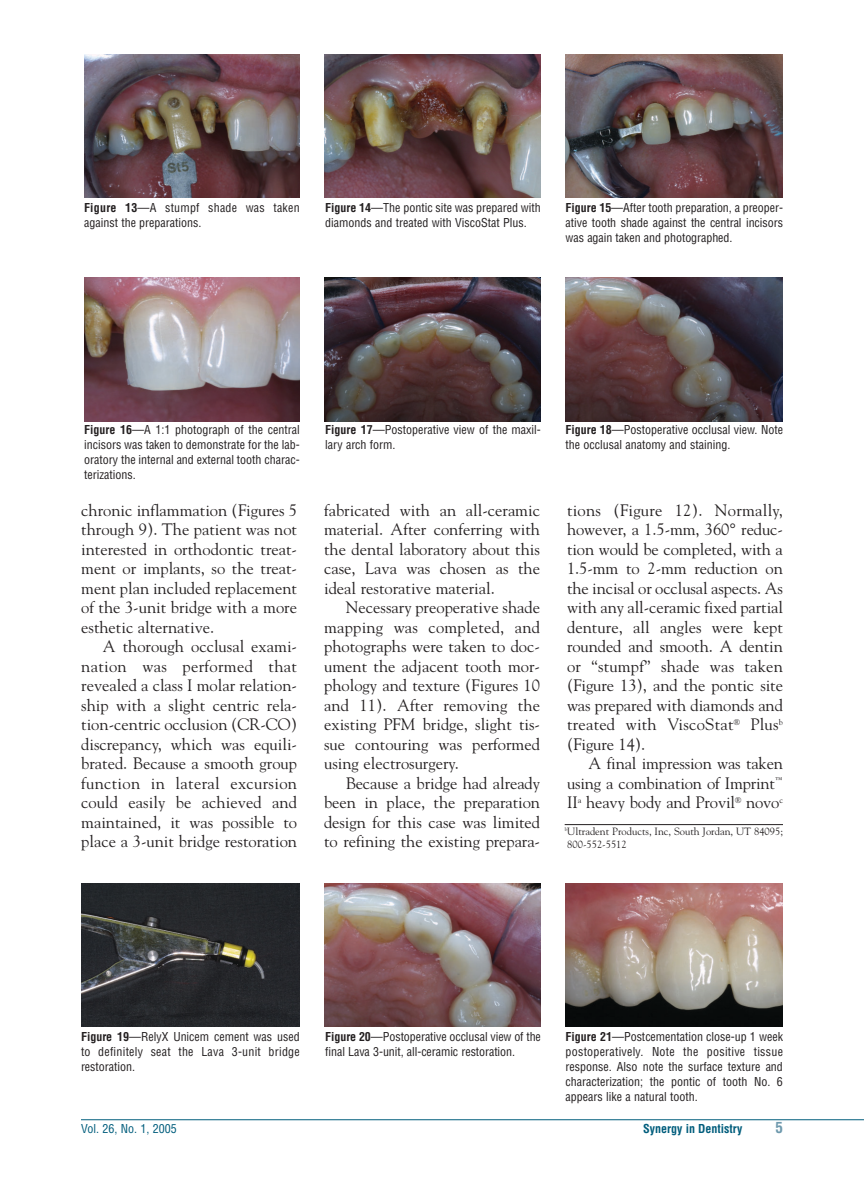
<style>
.page{position:relative;width:864px;height:1188px;background:#fff}
.page>*{position:absolute;margin:0;border:0;box-sizing:border-box;transform-origin:0 0}
.t1{font:16.5px/19.5px "Goudy";color:#231f20;text-align:justify}
.t2{font:700 condensed 15px "Helvetica";color:#6e99ad}
.t3{font:condensed 12px/15px "Helvetica";color:#231f20}
.t4{font:700 condensed 12px "Helvetica";color:#005d7c}
.t5{font:condensed 12px "Helvetica";color:#005d7c}
.t6{font:10.5px/12.6px "Goudy";color:#231f20}
.s1{font-weight:700}
</style>
<div class="page">
<img style="left:84px;top:54px;width:215px;height:143px">
<img style="left:324px;top:54px;width:217px;height:143px">
<img style="left:566px;top:54px;width:217px;height:143px">
<img style="left:84px;top:278px;width:215px;height:143px">
<img style="left:324px;top:278px;width:217px;height:143px">
<img style="left:566px;top:278px;width:217px;height:143px">
<img style="left:81px;top:883px;width:219px;height:143px">
<img style="left:566px;top:883px;width:217px;height:143px">
<img style="left:324px;top:883px;width:217px;height:143px">
<hr style="left:81px;top:1119px;width:783px;height:1px;background:#005d7c">
<hr style="left:565px;top:824px;width:218px;height:1px;background:#231f20">
<p class="t3" style="left:84px;top:201px;width:217px"><span class="s1">Figure 13</span>—A stumpf shade was taken against the preparations.</p>
<p class="t3" style="left:325px;top:201px;width:217px"><span class="s1">Figure 14</span>—The pontic site was prepared with diamonds and treated with ViscoStat Plus.</p>
<p class="t3" style="left:566px;top:201px;width:219px;text-align:justify"><span class="s1">Figure 15</span>—After tooth preparation, a preoper&shy;ative tooth shade against the central incisors was again taken and photographed.</p>
<p class="t3" style="left:84px;top:423px;width:217px;text-align:justify"><span class="s1">Figure 16</span>—A 1:1 photograph of the central incisors was taken to demonstrate for the lab&shy;oratory the internal and external tooth charac&shy;terizations.</p>
<p class="t3" style="left:325px;top:423px;width:217px"><span class="s1">Figure 17</span>—Postoperative view of the maxil&shy;lary arch form.</p>
<p class="t3" style="left:566px;top:423px;width:219px"><span class="s1">Figure 18</span>—Postoperative occlusal view. Note the occlusal anatomy and staining.</p>
<p class="t1" style="left:81px;top:502px;width:217px">chronic inflammation (Figures 5 through 9). The patient was not interested in orthodontic treat&shy;ment or implants, so the treat&shy;ment plan included replacement of the 3-unit bridge with a more esthetic alternative.</p>
<p class="t1" style="left:81px;top:638px;width:217px;text-indent:22px">A thorough occlusal exami&shy;nation was performed that revealed a class I molar relation&shy;ship with a slight centric rela&shy;tion-centric occlusion (CR-CO) discrepancy, which was equili&shy;brated. Because a smooth group function in lateral excursion could easily be achieved and maintained, it was possible to place a 3-unit bridge restoration</p>
<p class="t1" style="left:324px;top:502px;width:217px">fabricated with an all-ceramic material. After conferring with the dental laboratory about this case, Lava was chosen as the ideal restorative material.</p>
<p class="t1" style="left:324px;top:599px;width:217px;text-indent:22px">Necessary preoperative shade mapping was completed, and photographs were taken to doc&shy;ument the adjacent tooth mor&shy;phology and texture (Figures 10 and 11). After removing the existing PFM bridge, slight tis&shy;sue contouring was performed using electrosurgery.</p>
<p class="t1" style="left:324px;top:775px;width:217px;text-indent:22px">Because a bridge had already been in place, the preparation design for this case was limited to refining the existing prepara-</p>
<p class="t1" style="left:567px;top:502px;width:217px">tions (Figure 12). Normally, however, a 1.5-mm, 360° reduc&shy;tion would be completed, with a 1.5-mm to 2-mm reduction on the incisal or occlusal aspects. As with any all-ceramic fixed partial denture, all angles were kept rounded and smooth. A dentin or “stumpf” shade was taken (Figure 13), and the pontic site was prepared with diamonds and treated with ViscoStat<sup>®</sup> Plus<sup>b </sup>(Figure 14).</p>
<p class="t1" style="left:567px;top:755px;width:217px;text-indent:22px">A final impression was taken using a combination of Imprint<sup>™ </sup>II<sup>a</sup> heavy body and Provil<sup>®</sup> novo<sup>c</sup></p>
<p class="t6" style="left:565px;top:826px;width:220px"><sup>b</sup>Ultradent Products, Inc, South Jordan, UT 84095;<br>800-552-5512</p>
<p class="t3" style="left:81px;top:1030px;width:220px;text-align:justify"><span class="s1">Figure 19</span>—RelyX Unicem cement was used to definitely seat the Lava 3-unit bridge restoration.</p>
<p class="t3" style="left:325px;top:1030px;width:217px"><span class="s1">Figure 20</span>—Postoperative occlusal view of the final Lava 3-unit, all-ceramic restoration.</p>
<p class="t3" style="left:566px;top:1030px;width:219px;text-align:justify"><span class="s1">Figure 21</span>—Postcementation close-up 1 week postoperatively. Note the positive tissue response. Also note the surface texture and characterization; the pontic of tooth No. 6 appears like a natural tooth.</p>
<p class="t5" style="left:81px;top:1124px;width:97px">Vol. 26, No. 1, 2005</p>
<p class="t4" style="left:643px;top:1124px;width:101px">Synergy in Dentistry</p>
<p class="t2" style="left:776px;top:1121px;width:9px">5</p>
</div>
